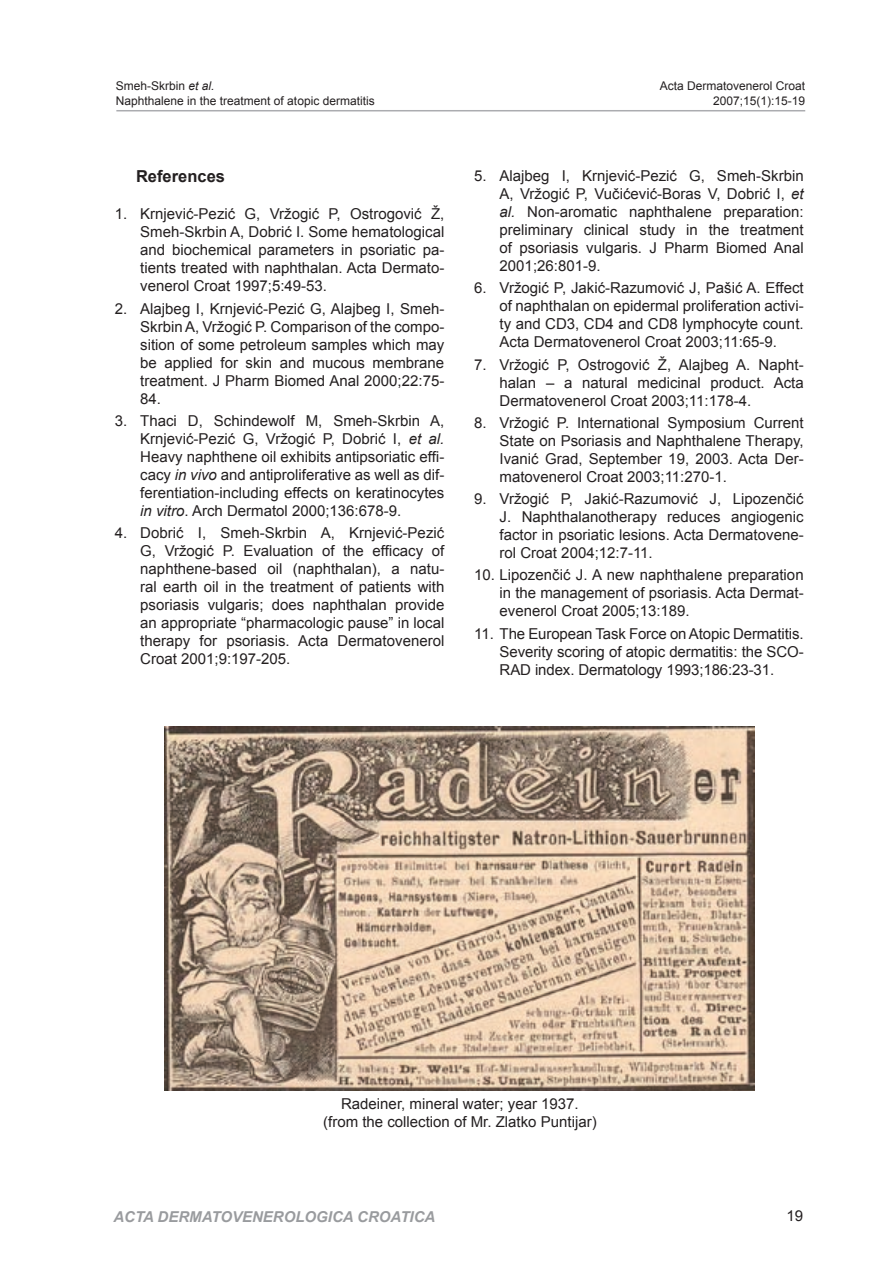
<style>
.page{position:relative;width:893px;height:1263px;background:#fff}
.page>*{position:absolute;margin:0;border:0;box-sizing:border-box;transform-origin:0 0}
.NASLOVI_U_TEKSTU{font:700 16.5px "Arial";color:#231f20}
.LITERATURA{font:15px/18px "Arial";color:#231f20;text-align:justify}
.NASLOVI{font:15px "Arial";color:#231f20}
.t1{font:italic 700 15px "Arial";color:#999b9e}
.Tijelo_teksta_uvlaka_3{font:12px "Arial";color:#231f20}
.s1{font-style:italic}
</style>
<div class="page">
<img style="left:165px;top:726px;width:589px;height:364px">
<hr style="left:116px;top:110px;width:689px;height:1px;background:#abacb0">
<p class="Tijelo_teksta_uvlaka_3" style="left:116px;top:78px;width:100px">Smeh-Skrbin <span class="s1">et al.</span></p>
<p class="Tijelo_teksta_uvlaka_3" style="left:660px;top:78px;width:147px">Acta Dermatovenerol Croat</p>
<p class="Tijelo_teksta_uvlaka_3" style="left:116px;top:93px;width:260px">Naphthalene in the treatment of atopic dermatitis</p>
<p class="Tijelo_teksta_uvlaka_3" style="left:713px;top:93px;width:94px">2007;15(1):15-19</p>
<p class="NASLOVI_U_TEKSTU" style="left:136px;top:165px;width:90px">References</p>
<p class="LITERATURA" style="left:140px;top:205px;width:306px;text-indent:-25px">1. Krnjević-Pezić G, Vržogić P, Ostrogović Ž, Smeh-Skrbin A, Dobrić I. Some hematological and biochemical parameters in psoriatic pa&shy;tients treated with naphthalan. Acta Dermato&shy;venerol Croat 1997;5:49-53.</p>
<p class="LITERATURA" style="left:140px;top:299px;width:306px;text-indent:-25px">2. Alajbeg I, Krnjević-Pezić G, Alajbeg I, Smeh-Skrbin A, Vržogić P. Comparison of the compo&shy;sition of some petroleum samples which may be applied for skin and mucous membrane treatment. J Pharm Biomed Anal 2000;22:75- 84.</p>
<p class="LITERATURA" style="left:140px;top:412px;width:306px;text-indent:-25px">3. Thaci D, Schindewolf M, Smeh-Skrbin A, Krnjević-Pezić G, Vržogić P, Dobrić I, <span class="s1">et al.<br></span>Heavy naphthene oil exhibits antipsoriatic effi&shy;cacy <span class="s1">in vivo</span> and antiproliferative as well as dif&shy;ferentiation-including effects on keratinocytes <span class="s1">in vitro</span>. Arch Dermatol 2000;136:678-9.</p>
<p class="LITERATURA" style="left:140px;top:524px;width:306px;text-indent:-25px">4. Dobrić I, Smeh-Skrbin A, Krnjević-Pezić G, Vržogić P. Evaluation of the efficacy of naphthene-based oil (naphthalan), a natu&shy;ral earth oil in the treatment of patients with psoriasis vulgaris; does naphthalan provide an appropriate “pharmacologic pause” in local therapy for psoriasis. Acta Dermatovenerol Croat 2001;9:197-205.</p>
<p class="LITERATURA" style="left:500px;top:167px;width:306px;text-indent:-25px">5. Alajbeg I, Krnjević-Pezić G, Smeh-Skrbin A, Vržogić P, Vučićević-Boras V, Dobrić I, <span class="s1">et al.</span> Non-aromatic naphthalene preparation: preliminary clinical study in the treatment of psoriasis vulgaris. J Pharm Biomed Anal 2001;26:801-9.</p>
<p class="LITERATURA" style="left:500px;top:279px;width:306px;text-indent:-25px">6. Vržogić P, Jakić-Razumović J, Pašić A. Effect of naphthalan on epidermal proliferation activi&shy;ty and CD3, CD4 and CD8 lymphocyte count.<br>Acta Dermatovenerol Croat 2003;11:65-9.</p>
<p class="LITERATURA" style="left:500px;top:355px;width:306px;text-indent:-25px">7. Vržogić P, Ostrogović Ž, Alajbeg A. Napht&shy;halan – a natural medicinal product. Acta Dermatovenerol Croat 2003;11:178-4.</p>
<p class="LITERATURA" style="left:500px;top:414px;width:306px;text-indent:-25px">8. Vržogić P. International Symposium Current State on Psoriasis and Naphthalene Therapy, Ivanić Grad, September 19, 2003. Acta Der&shy;matovenerol Croat 2003;11:270-1.</p>
<p class="LITERATURA" style="left:500px;top:490px;width:306px;text-indent:-25px">9. Vržogić P, Jakić-Razumović J, Lipozenčić J. Naphthalanotherapy reduces angiogenic factor in psoriatic lesions. Acta Dermatovene&shy;rol Croat 2004;12:7-11.</p>
<p class="LITERATURA" style="left:500px;top:566px;width:306px;text-indent:-25px">10. Lipozenčić J. A new naphthalene preparation in the management of psoriasis. Acta Dermat&shy;evenerol Croat 2005;13:189.</p>
<p class="LITERATURA" style="left:500px;top:624px;width:306px;text-indent:-25px">11. The European Task Force on Atopic Dermatitis.<br>Severity scoring of atopic dermatitis: the SCO-RAD index. Dermatology 1993;186:23-31.</p>
<p class="NASLOVI" style="left:341px;top:1094px;width:239px">Radeiner, mineral water; year 1937.</p>
<p class="NASLOVI" style="left:323px;top:1112px;width:275px">(from the collection of Mr. Zlatko Puntijar)</p>
<p class="t1" style="left:113px;top:1207px;width:323px">ACTA DERMATOVENEROLOGICA CROATICA</p>
<p class="LITERATURA" style="left:787px;top:1207px;width:18px">19</p>
</div>
